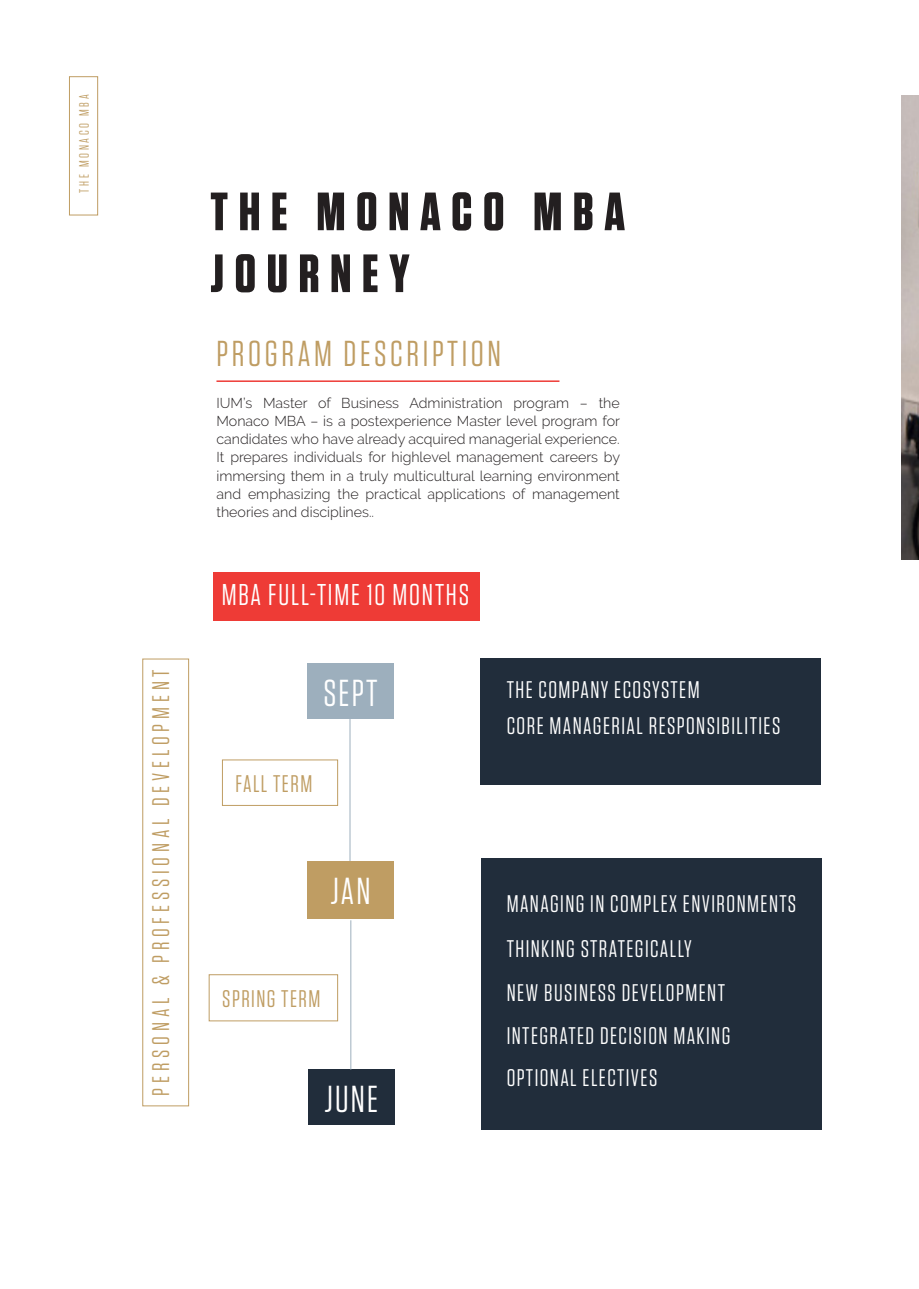
<style>
.page{position:relative;width:919px;height:1289px;background:#fff}
.page>*{position:absolute;margin:0;border:0;box-sizing:border-box;transform-origin:0 0}
.t1{font:700 53.7px "Tungsten";letter-spacing:.2em;color:#231f20}
.t2{font:37.5px "Tungsten";letter-spacing:.06em;color:#fff}
.t3{font:36px "Tungsten";letter-spacing:.1em;color:#bf9d63}
.t4{font:30px "Tungsten";letter-spacing:.06em;color:#fff}
.t5{font:24px "Tungsten";letter-spacing:.06em;color:#fff}
.t6{font:24px "Tungsten";letter-spacing:.2em;color:#bf9d63}
.t7{font:24px "Tungsten";letter-spacing:.06em;color:#bf9d63}
.t8{font:300 14.25px/18px "Raleway";color:#231f20;text-align:justify}
.t9{font:13.5px "Tungsten";letter-spacing:.2em;color:#bf9d63}
</style>
<div class="page">
<img style="left:901px;top:96px;width:17px;height:463px">
<hr style="left:216px;top:380px;width:343px;height:2px;background:#ee3b36">
<div style="left:69px;top:76px;width:29px;height:139px;border:1px solid #bf9d63"></div>
<div style="left:480px;top:658px;width:341px;height:126px;background:#212d3b"></div>
<hr style="left:349px;top:703px;width:1px;height:199px;background:#9dafbd">
<div style="left:213px;top:572px;width:267px;height:48px;background:#ee3b36"></div>
<div style="left:142px;top:659px;width:47px;height:447px;border:1px solid #bf9d63"></div>
<div style="left:307px;top:663px;width:86px;height:56px;background:#9dafbd"></div>
<div style="left:307px;top:861px;width:86px;height:57px;background:#bf9d63"></div>
<div style="left:308px;top:1069px;width:86px;height:56px;background:#212d3b"></div>
<div style="left:481px;top:857px;width:340px;height:272px;background:#212d3b"></div>
<hr style="left:350px;top:920px;width:1px;height:149px;background:#9dafbd">
<div style="left:209px;top:974px;width:129px;height:47px;border:1px solid #bf9d63"></div>
<p class="t9" style="left:77px;top:193px;width:100px;rotate:-90deg">THE MONACO MBA</p>
<p class="t1" style="left:210px;top:183px;width:416px">THE MONACO MBA</p>
<p class="t1" style="left:210px;top:245px;width:200px">JOURNEY</p>
<p class="t3" style="left:216px;top:335px;width:286px">PROGRAM DESCRIPTION</p>
<p class="t8" style="left:216px;top:394px;width:405px">IUM’s Master of Business Administration program – the Monaco MBA – is a post‐experience Master level program for candidates who have already acquired managerial experience.<br>It prepares individuals for high‐level management careers by immersing them in a truly multicultural learning environment and emphasizing the practical applications of management theories and disciplines..</p>
<p class="t4" style="left:222px;top:578px;width:249px">MBA FULL-TIME 10 MONTHS</p>
<p class="t6" style="left:148px;top:1095px;width:428px;rotate:-90deg">PERSONAL &amp; PROFESSIONAL DEVELOPMENT</p>
<p class="t2" style="left:323px;top:673px;width:56px">SEPT</p>
<p class="t7" style="left:235px;top:771px;width:78px">FALL TERM</p>
<p class="t2" style="left:330px;top:871px;width:42px">JAN</p>
<p class="t7" style="left:222px;top:986px;width:100px">SPRING TERM</p>
<p class="t2" style="left:324px;top:1080px;width:55px">JUNE</p>
<p class="t5" style="left:506px;top:677px;width:194px">THE COMPANY ECOSYSTEM</p>
<p class="t5" style="left:506px;top:713px;width:275px">CORE MANAGERIAL RESPONSIBILITIES</p>
<p class="t5" style="left:506px;top:890px;width:291px">MANAGING IN COMPLEX ENVIRONMENTS</p>
<p class="t5" style="left:506px;top:936px;width:187px">THINKING STRATEGICALLY</p>
<p class="t5" style="left:506px;top:980px;width:220px">NEW BUSINESS DEVELOPMENT</p>
<p class="t5" style="left:506px;top:1023px;width:225px">INTEGRATED DECISION MAKING</p>
<p class="t5" style="left:506px;top:1065px;width:152px">OPTIONAL ELECTIVES</p>
</div>
